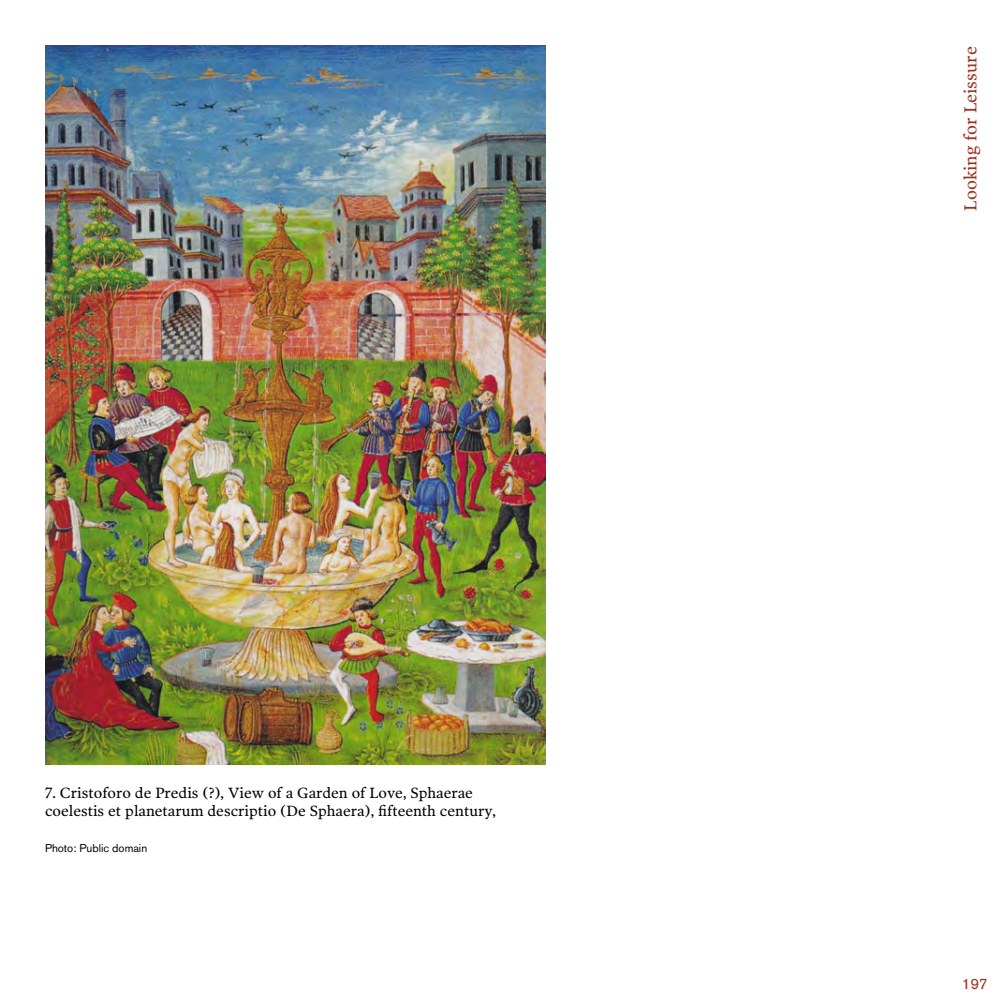
<style>
.page{position:relative;width:1000px;height:1000px;background:#fff}
.page>*{position:absolute;margin:0;border:0;box-sizing:border-box;transform-origin:0 0}
.t1{font:17.5px "Poynter CE Text Two L";color:#a02e16}
.t2{font:15px/18px "Poynter CE Text Two L";color:#000}
.t3{font:15px "Akzidenz Grotesk Pro";color:#a02e16}
.t4{font:11.25px "Akzidenz Grotesk Pro";color:#000}
</style>
<div class="page">
<img style="left:45px;top:45px;width:501px;height:720px">
<p class="t2" style="left:45px;top:784px;width:453px">7. Cristoforo de Predis (?), View of a Garden of Love, Sphaerae coelestis et planetarum descriptio (De Sphaera), fifteenth century,</p>
<p class="t4" style="left:45px;top:841px;width:104px">Photo: Public domain</p>
<p class="t1" style="left:959px;top:211px;width:166px;rotate:-90deg">Looking for Leissure</p>
<p class="t3" style="left:962px;top:974px;width:27px">197</p>
</div>
